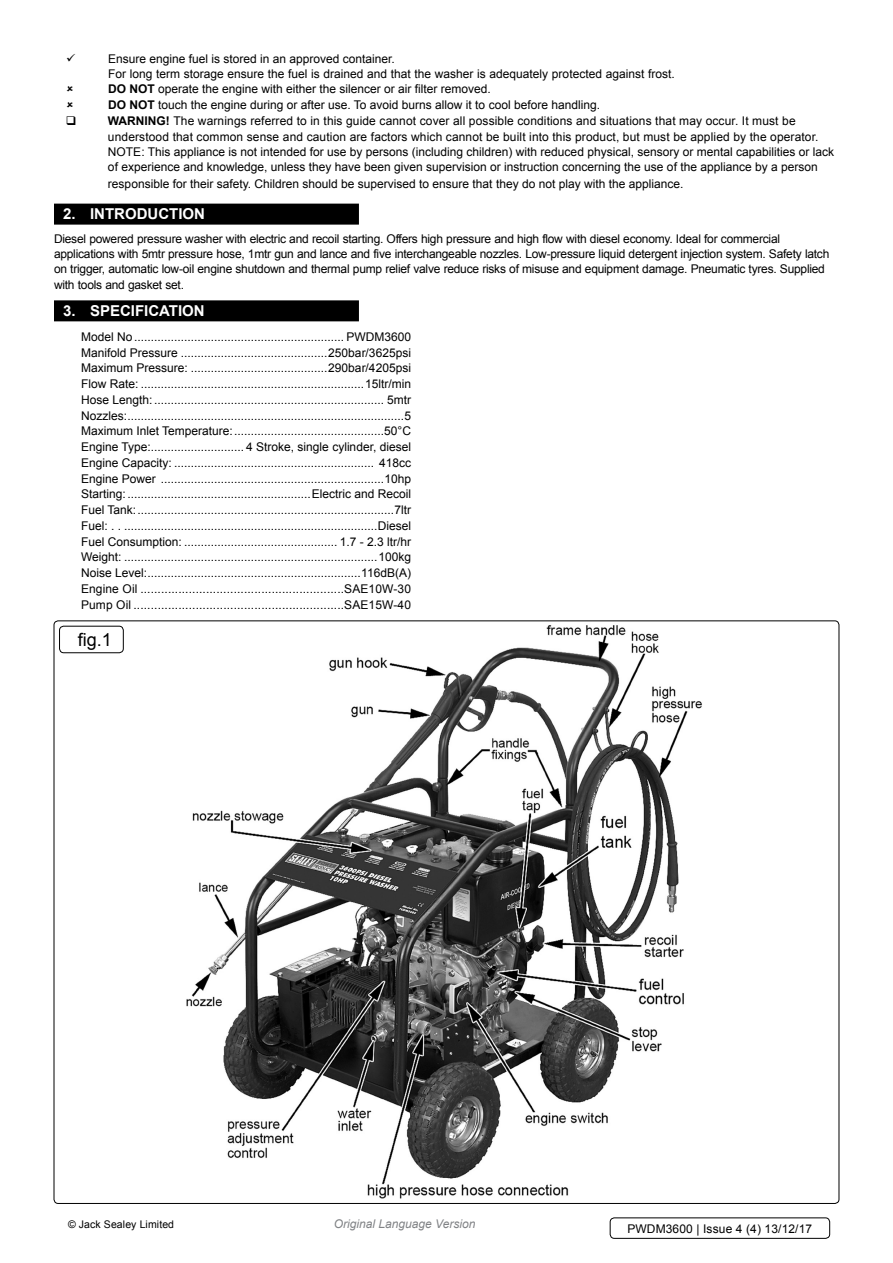
<style>
.page{position:relative;width:893px;height:1263px;background:#fff}
.page>*{position:absolute;margin:0;border:0;box-sizing:border-box;transform-origin:0 0}
.t1{font:18px "Arial";color:#000}
.t2{font:700 15px "Arial";color:#fff}
.t3{font:12px/15.8px "Arial";color:#000}
.t4{font:12px/15.3px "Arial";letter-spacing:-.02em;color:#000}
.t5{font:italic 12px "Arial";color:#808285}
.t6{font:10.5px "Arial";letter-spacing:.01em;color:#000}
.s1{font-weight:700}
</style>
<div class="page">
<div style="left:54px;top:204px;width:305px;height:21px;background:#000"></div>
<div style="left:54px;top:300px;width:305px;height:21px;background:#000"></div>
<img style="left:186px;top:625px;width:516px;height:574px">
<div style="left:59px;top:626px;width:65px;height:27px;border:1px solid #000;border-radius:4px"></div>
<div style="left:610px;top:1217px;width:220px;height:22px;border:1px solid #000;border-radius:4px"></div>
<p class="t3" style="left:108px;top:51px;width:288px">Ensure engine fuel is stored in an approved container.</p>
<p class="t3" style="left:54px;top:66px;width:22px">F</p>
<p class="t3" style="left:108px;top:66px;width:568px;text-indent:7px">or long term storage ensure the fuel is drained and that the washer is adequately protected against frost.<br><span class="s1">DO NOT</span> operate the engine with either the silencer or air filter removed.<br><span class="s1">DO NOT</span> touch the engine during or after use. To avoid burns allow it to cool before handling.<br><span class="s1">WAR</span></p>
<p class="t3" style="left:108px;top:113px;width:712px;text-align:center"><span class="s1">NING!</span> The warnings referred to in this guide cannot cover all possible conditions and situations that may occur. It must be understood that common sense and caution are factors which cannot be built into this product, but must be applied by the operator.</p>
<p class="t3" style="left:54px;top:144px;width:19px">NOTE</p>
<p class="t3" style="left:108px;top:144px;width:728px;line-height:15px;text-indent:33px">: This appliance is not intended for use by persons (including children) with reduced physical, sensory or mental capabilities or lack of experience and knowledge, unless they have been given supervision or instruction concerning the use of the appliance by a person</p>
<p class="t3" style="left:108px;top:176px;width:577px">responsible for their safety. Children should be supervised to ensure that they do not play with the appliance.</p>
<p class="t2" style="left:63px;top:204px;width:131px">2. INTRODUCTION</p>
<p class="t4" style="left:54px;top:232px;width:777px">Diesel powered pressure washer with electric and recoil starting. Offers high pressure and high flow with diesel economy. I deal for commercial applications with 5mtr pressure hose, 1mtr gun and lance and five interchangeable nozzles. Low-pressure liquid detergent injection system. Safety latch on trigger, automatic low-oil engine shutdown and thermal pump relief valve reduce risks of misuse and equipment damage. Pneumatic tyres. Supplied with tools and gasket set.</p>
<p class="t2" style="left:63px;top:301px;width:131px">3. SPECIFICATION</p>
<p class="t3" style="left:81px;top:329px;width:332px">Model No ............................................................... PWDM3600<br>Manifold Pressure ............................................250bar/3625psi Maximum Pressure: .........................................290bar/4205psi Flow Rate: ...................................................................15ltr/min Hose Length:..................................................................... 5mtr Nozzles:...................................................................................5<br>Maximum Inlet Temperature:.............................................50°C Engine Type:............................ 4 Stroke, single cylinder, diesel Engine Capacity: ............................................................ 418cc Engine Power ...................................................................10hp Starting:.......................................................Electric and Recoil Fuel Tank:.............................................................................7ltr Fuel: . . ............................................................................Diesel Fuel Consumption: .............................................. 1.7 - 2.3 ltr/hr Weight: ............................................................................100kg Noise Level:................................................................116dB(A)<br>Engine Oil ...........................................................SAE10W-30<br>Pump Oil .............................................................SAE15W-40</p>
<h1 class="t1" style="left:78px;top:627px;width:36px">fig.1</h1>
<p class="t6" style="left:68px;top:1217px;width:108px">© Jack Sealey Limited</p>
<p class="t5" style="left:334px;top:1216px;width:143px">Original Language Version</p>
<p class="t3" style="left:627px;top:1221px;width:186px">PWDM3600 | Issue 4 (4) 13/12/17</p>
</div>
